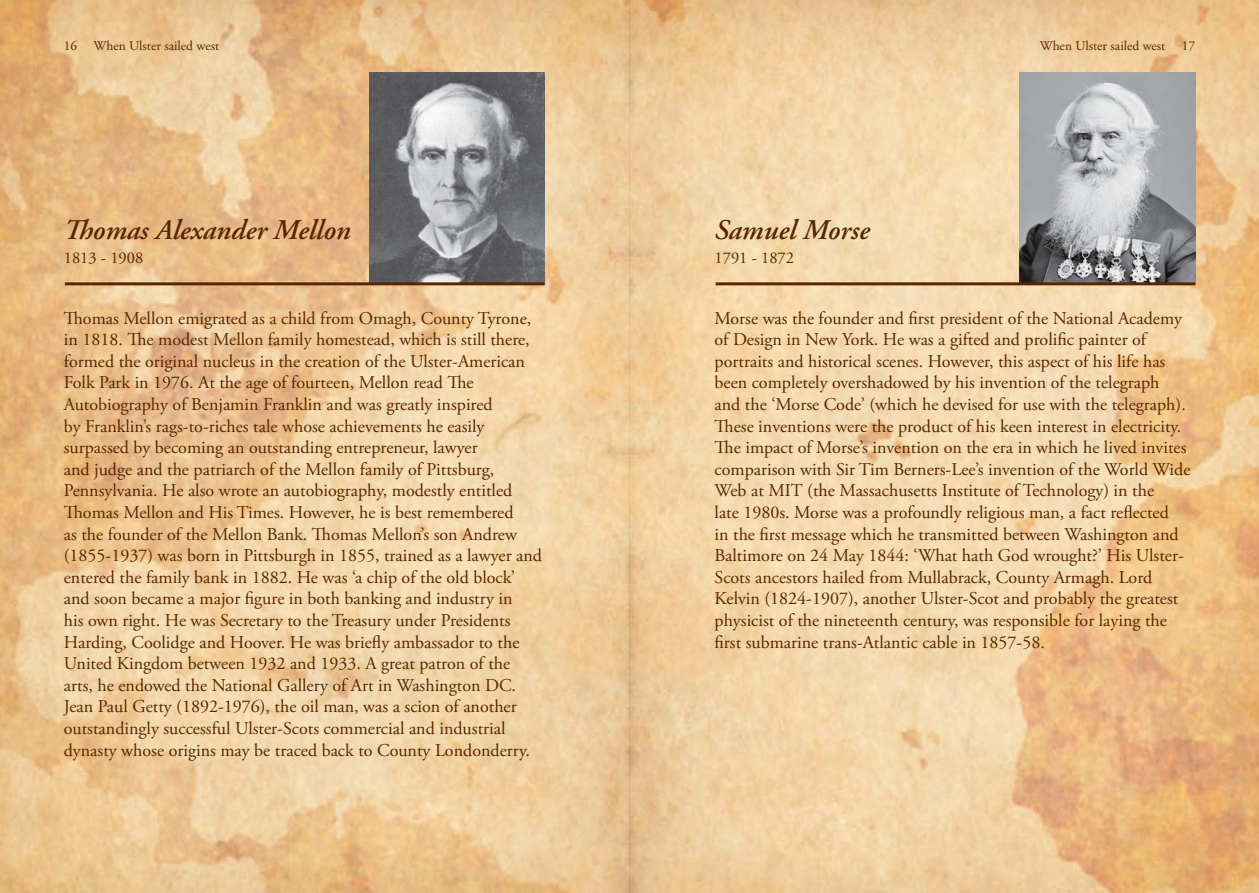
<style>
.page{position:relative;width:1259px;height:893px;background:#fff}
.page>*{position:absolute;margin:0;border:0;box-sizing:border-box;transform-origin:0 0}
.t1{font:italic 600 28.5px "Adobe Garamond Pro";color:#582700}
.t2{font:18px/21.6px "Adobe Garamond Pro";color:#582700}
.t3{font:16.5px "Adobe Garamond Pro";color:#582700}
.t4{font:13.5px "Adobe Garamond Pro";color:#582700}
</style>
<div class="page">
<img style="left:0;top:0;width:1259px;height:893px">
<img style="left:369px;top:72px;width:175px;height:210px">
<hr style="left:65px;top:282px;width:479px;height:3px;background:#582700">
<img style="left:1020px;top:72px;width:175px;height:210px">
<hr style="left:715px;top:282px;width:480px;height:3px;background:#582700">
<p class="t4" style="left:64px;top:37px;width:157px">16 When Ulster sailed west</p>
<p class="t4" style="left:1039px;top:37px;width:157px">When Ulster sailed west 17</p>
<h1 class="t1" style="left:64px;top:214px;width:288px">Thomas Alexander Mellon</h1>
<p class="t3" style="left:64px;top:248px;width:81px">1813 - 1908</p>
<p class="t2" style="left:64px;top:308px;width:480px">Thomas Mellon emigrated as a child from Omagh, County Tyrone, in 1818. The modest Mellon family homestead, which is still there, formed the original nucleus in the creation of the Ulster-American Folk Park in 1976. At the age of fourteen, Mellon read The Autobiography of Benjamin Franklin and was greatly inspired<br>by Franklin’s rags-to-riches tale whose achievements he easily surpassed by becoming an outstanding entrepreneur, lawyer<br>and judge and the patriarch of the Mellon family of Pittsburg, Pennsylvania. He also wrote an autobiography, modestly entitled Thomas Mellon and His Times. However, he is best remembered<br>as the founder of the Mellon Bank. Thomas Mellon’s son Andrew (1855-1937) was born in Pittsburgh in 1855, trained as a lawyer and entered the family bank in 1882. He was ‘a chip of the old block’ and soon became a major figure in both banking and industry in<br>his own right. He was Secretary to the Treasury under Presidents Harding, Coolidge and Hoover. He was briefly ambassador to the United Kingdom between 1932 and 1933. A great patron of the arts, he endowed the National Gallery of Art in Washington DC.<br>Jean Paul Getty (1892-1976), the oil man, was a scion of another outstandingly successful Ulster-Scots commercial and industrial dynasty whose origins may be traced back to County Londonderry.</p>
<h1 class="t1" style="left:714px;top:214px;width:156px">Samuel Morse</h1>
<p class="t3" style="left:714px;top:248px;width:81px">1791 - 1872</p>
<p class="t2" style="left:714px;top:308px;width:477px">Morse was the founder and first president of the National Academy of Design in New York. He was a gifted and prolific painter of portraits and historical scenes. However, this aspect of his life has been completely overshadowed by his invention of the telegraph<br>and the ‘Morse Code’ (which he devised for use with the telegraph).<br>These inventions were the product of his keen interest in electricity.<br>The impact of Morse’s invention on the era in which he lived invites comparison with Sir Tim Berners-Lee’s invention of the World Wide Web at MIT (the Massachusetts Institute of Technology) in the<br>late 1980s. Morse was a profoundly religious man, a fact reflected<br>in the first message which he transmitted between Washington and Baltimore on 24 May 1844: ‘What hath God wrought?’ His Ulster-Scots ancestors hailed from Mullabrack, County Armagh. Lord Kelvin (1824-1907), another Ulster-Scot and probably the greatest physicist of the nineteenth century, was responsible for laying the first submarine trans-Atlantic cable in 1857-58.</p>
</div>
